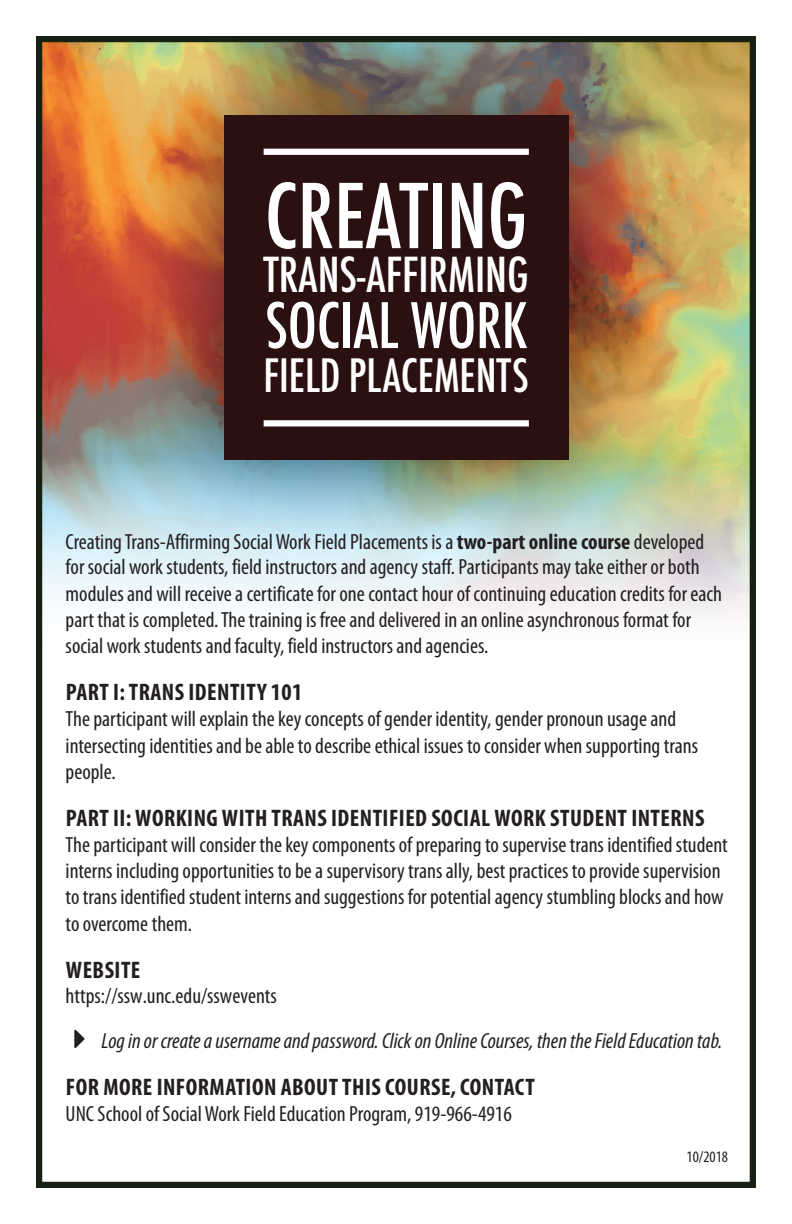
<style>
.page{position:relative;width:792px;height:1224px;background:#fff}
.page>*{position:absolute;margin:0;border:0;box-sizing:border-box;transform-origin:0 0}
.t1{font:500 condensed 86.6px "Futura";color:#fff}
.t2{font:500 condensed 60.8px "Futura";color:#fff}
.t3{font:500 condensed 46.8px "Futura";color:#fff}
.t4{font:500 condensed 44.6px "Futura";color:#fff}
.t5{font:700 condensed 24px "Myriad Pro";letter-spacing:.02em;color:#231f20}
.t6{font:condensed 22px/26.2px "Myriad Pro";color:#231f20}
.t7{font:italic condensed 22px/44.4px "Myriad Pro";color:#231f20}
.t8{font:condensed 16px "Myriad Pro";color:#231f20}
.s1{font-weight:700}
.s2{font-style:normal}
.s3{font-family:"Arrowstfb";font-style:normal;font-stretch:normal}
</style>
<div class="page">
<img style="left:43px;top:43px;width:706px;height:571px">
<div style="left:132px;top:24px;width:528px;height:528px;background:#231f20;opacity:.75"></div>
<div style="left:224px;top:115px;width:344px;height:345px;background:#2a1011"></div>
<div style="left:264px;top:149px;width:265px;height:6px;background:#fff"></div>
<div style="left:264px;top:420px;width:265px;height:6px;background:#fff"></div>
<div style="left:36px;top:36px;width:720px;height:1152px;border:6px solid #182111"></div>
<h1 class="t1" style="left:265px;top:161px;width:264px">CREATING</h1>
<h3 class="t3" style="left:264px;top:245px;width:267px">TRANS-AFFIRMING</h3>
<h2 class="t2" style="left:265px;top:287px;width:264px">SOCIAL WORK</h2>
<h3 class="t4" style="left:264px;top:347px;width:267px">FIELD PLACEMENTS</h3>
<p class="t6" style="left:66px;top:528px;width:658px">Creating Trans-Affirming Social Work Field Placements is a <span class="s1">two-part online course</span> developed for social work students, field instructors and agency staff. Participants may take either or both modules and will receive a certificate for one contact hour of continuing education credits for each part that is completed. The training is free and delivered in an online asynchronous format for social work students and faculty, field instructors and agencies.</p>
<p class="t5" style="left:66px;top:677px;width:238px">PART I:TRANS IDENTITY 101</p>
<p class="t6" style="left:66px;top:706px;width:634px">The participant will explain the key concepts of gender identity, gender pronoun usage and intersecting identities and be able to describe ethical issues to consider when supporting trans people.</p>
<p class="t5" style="left:66px;top:803px;width:640px">PART II: WORKINGWITH TRANS IDENTIFIED SOCIALWORK STUDENT INTERNS</p>
<p class="t6" style="left:66px;top:831px;width:664px">The participant will consider the key components of preparing to supervise trans identified student interns including opportunities to be a supervisory trans ally, best practices to provide supervision to trans identified student interns and suggestions for potential agency stumbling blocks and how to overcome them.</p>
<p class="t5" style="left:66px;top:955px;width:76px">WEBSITE</p>
<p class="t7" style="left:75px;top:974px;width:649px;text-indent:-9px"><span class="s2">https://ssw.unc.edu/sswevents<br></span><span class="s3">n</span> Log in or create a username and password. Click on Online Courses, then the Field Education tab.</p>
<p class="t5" style="left:66px;top:1072px;width:471px">FOR MORE INFORMATION ABOUTTHIS COURSE, CONTACT</p>
<p class="t6" style="left:66px;top:1100px;width:448px">UNC School of Social Work Field Education Program, 919-966-4916</p>
<p class="t8" style="left:687px;top:1147px;width:43px">10/2018</p>
</div>
